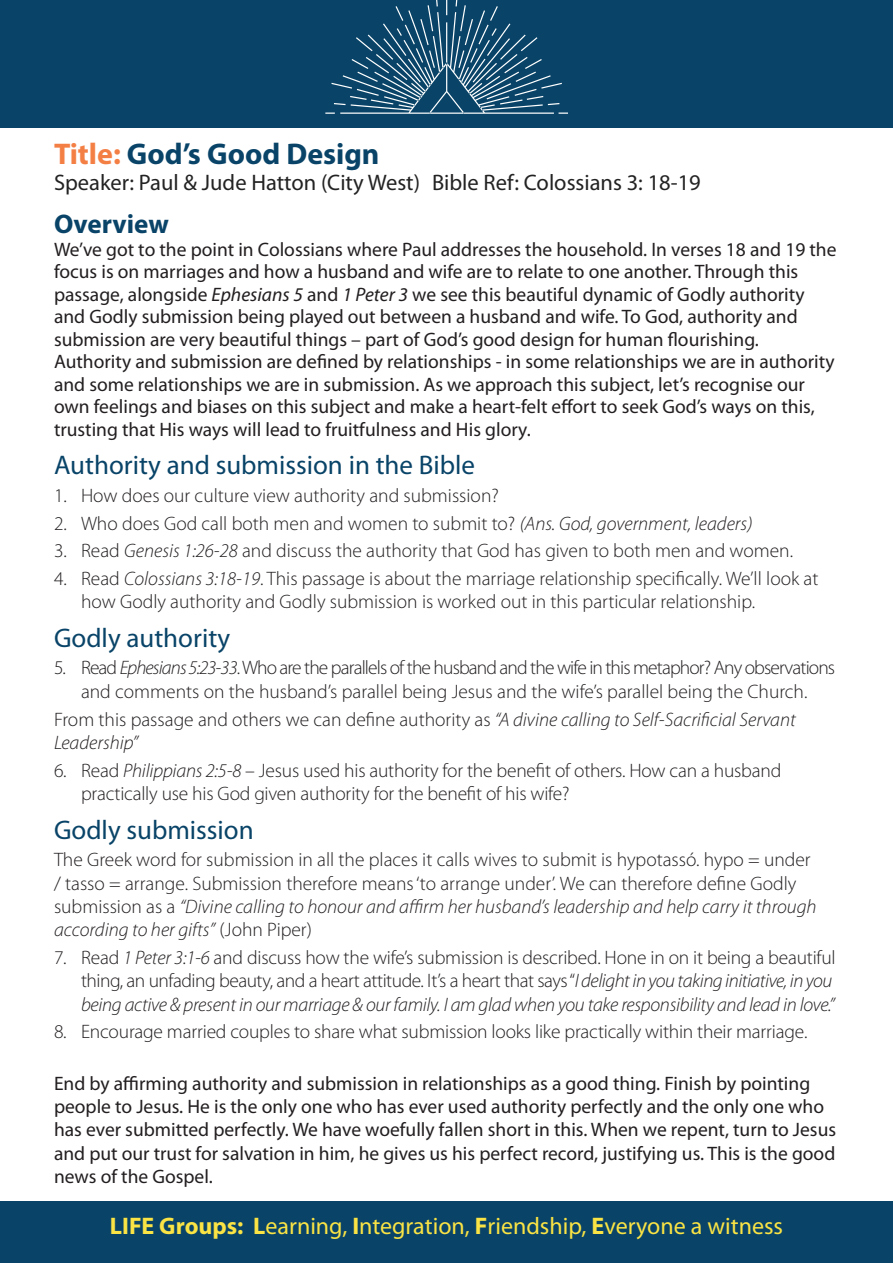
<style>
.page{position:relative;width:893px;height:1263px;background:#fff}
.page>*{position:absolute;margin:0;border:0;box-sizing:border-box;transform-origin:0 0}
.t1{font:700 30px "Myriad Pro";color:#094468}
.t2{font:27px "Myriad Pro";color:#094468}
.t3{font:700 27px "Myriad Pro";color:#094468}
.t4{font:24px "Myriad Pro";color:#fae344}
.t5{font:22.5px "Myriad Pro";color:#232323}
.t6{font:300 19.5px/23.4px "Myriad Pro";color:#231f20}
.t7{font:19.5px/22.5px "Myriad Pro";color:#231f20}
.t8{font:italic 300 19.5px/23.4px "Myriad Pro";letter-spacing:-.015em;color:#231f20}
.s1{color:#f47f45}
.s2{font-style:italic}
.s3{font-style:normal}
.s4{font-weight:700}
</style>
<div class="page">
<div style="left:0;top:0;width:893px;height:127px;background:#094468"></div>
<div style="left:0;top:1201px;width:893px;height:62px;background:#094468"></div>
<svg style="left:325px;top:0;width:243px;height:114px"></svg>
<p class="t1" style="left:54px;top:134px;width:327px"><span class="s1">Title:</span> God’s Good Design</p>
<p class="t5" style="left:54px;top:170px;width:648px">Speaker: Paul &amp; Jude Hatton (City West) Bible Ref: Colossians 3: 18-19</p>
<p class="t3" style="left:54px;top:207px;width:116px">Overview</p>
<p class="t7" style="left:54px;top:238px;width:784px">We’ve got to the point in Colossians where Paul addresses the household. In verses 18 and 19 the focus is on marriages and how a husband and wife are to relate to one another. Through this passage, alongside <span class="s2">Ephesians 5</span> and <span class="s2">1 Peter 3</span> we see this beautiful dynamic of Godly authority and Godly submission being played out between a husband and wife. To God, authority and submission are very beautiful things – part of God’s good design for human flourishing.<br>Authority and submission are defined by relationships - in some relationships we are in authority and some relationships we are in submission. As we approach this subject, let’s recognise our own feelings and biases on this subject and make a heart-felt effort to seek God’s ways on this, trusting that His ways will lead to fruitfulness and His glory.</p>
<p class="t2" style="left:54px;top:450px;width:423px">Authority and submission in the Bible</p>
<p class="t6" style="left:54px;top:484px;width:446px">1. How does our culture view authority and submission?</p>
<p class="t6" style="left:54px;top:512px;width:700px">2. Who does God call both men and women to submit to? <span class="s2">(Ans. God, government, leaders)</span></p>
<p class="t6" style="left:54px;top:539px;width:741px">3. Read <span class="s2">Genesis 1:26-28</span> and discuss the authority that God has given to both men and women.</p>
<p class="t6" style="left:81px;top:567px;width:739px;text-indent:-27px">4. Read <span class="s2">Colossians 3:18-19</span>. This passage is about the marriage relationship specifically. We’ll look at how Godly authority and Godly submission is worked out in this particular relationship.</p>
<p class="t2" style="left:54px;top:623px;width:178px">Godly authority</p>
<p class="t6" style="left:54px;top:657px;width:783px;text-align:center">5. Read <span class="s2">Ephesians 5:23-33</span>. Who are the parallels of the husband and the wife in this metaphor? Any observations and comments on the husband’s parallel being Jesus and the wife’s parallel being the Church.</p>
<p class="t8" style="left:54px;top:707px;width:743px"><span class="s3">From this passage and others we can define authority as</span> “A divine calling to Self-Sacrificial Servant<br>Leadership”</p>
<p class="t6" style="left:81px;top:759px;width:702px;text-indent:-27px">6. Read <span class="s2">Philippians 2:5-8</span> – Jesus used his authority for the benefit of others. How can a husband practically use his God given authority for the benefit of his wife?</p>
<p class="t2" style="left:54px;top:815px;width:201px">Godly submission</p>
<p class="t6" style="left:54px;top:848px;width:764px">The Greek word for submission in all the places it calls wives to submit is hypotassó. hypo = under / tasso = arrange. Submission therefore means ‘to arrange under’. We can therefore define Godly submission as a <span class="s2">“Divine calling to honour and affirm her husband’s leadership and help carry it through according to her gifts”</span> (John Piper)</p>
<p class="t8" style="left:81px;top:946px;width:756px;text-indent:-27px"><span class="s3">7. Read</span> 1 Peter 3:1-6 <span class="s3">and discuss how the wife’s submission is described. Hone in on it being a beautiful thing, an unfading beauty, and a heart attitude. It’s a heart that says “</span>I delight in you taking initiative, in you being active &amp; present in our marriage &amp; our family. I am glad when you take responsibility and lead in love.”</p>
<p class="t6" style="left:54px;top:1020px;width:755px">8. Encourage married couples to share what submission looks like practically within their marriage.</p>
<p class="t7" style="left:54px;top:1072px;width:784px;line-height:23.4px">End by affirming authority and submission in relationships as a good thing. Finish by pointing people to Jesus. He is the only one who has ever used authority perfectly and the only one who has ever submitted perfectly. We have woefully fallen short in this. When we repent, turn to Jesus and put our trust for salvation in him, he gives us his perfect record, justifying us. This is the good news of the Gospel.</p>
<p class="t4" style="left:110px;top:1213px;width:675px"><span class="s4">LIFE Groups: L</span>earning, <span class="s4">I</span>ntegration, <span class="s4">F</span>riendship, <span class="s4">E</span>veryone a witness</p>
</div>
